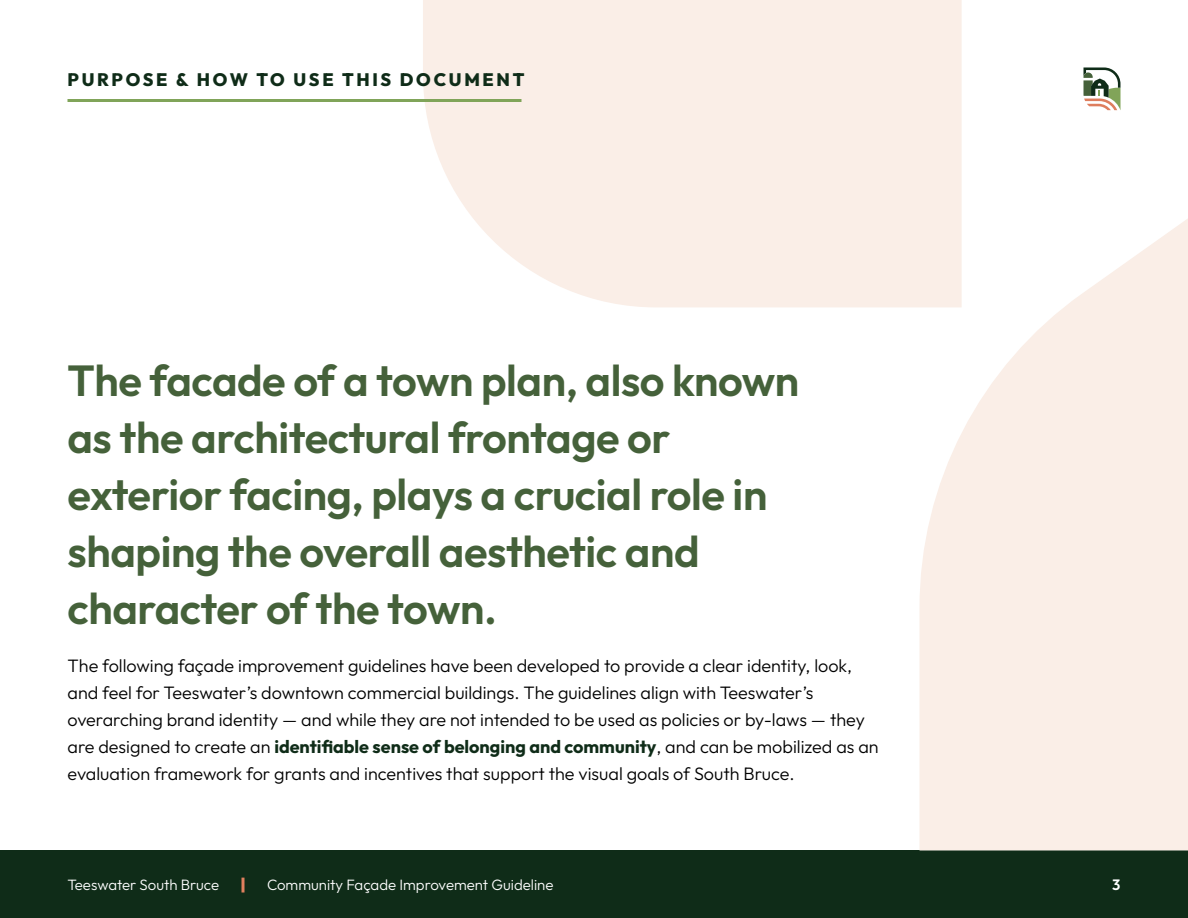
<style>
.page{position:relative;width:1188px;height:918px;background:#fff}
.page>*{position:absolute;margin:0;border:0;box-sizing:border-box;transform-origin:0 0}
.t1{font:600 43.5px/57px "Outfit";letter-spacing:-.01em;color:#45613a}
.t2{font:300 18px/27px "Outfit";color:#000}
.t3{font:800 18px "Outfit";letter-spacing:.15em;color:#0f2c18}
.t4{font:300 15px "Outfit";color:#fff}
.t5{font:600 15px "Outfit";color:#fff}
.s1{font-weight:700;color:#0f2c18}
</style>
<div class="page">
<svg style="left:1083px;top:68px;width:37px;height:42px"></svg>
<div style="left:0;top:850px;width:1188px;height:68px;background:#0f2c18"></div>
<svg style="left:242px;top:878px;width:2px;height:15px"></svg>
<svg style="left:423px;top:0;width:539px;height:307px;fill:#faeee7"></svg>
<svg style="left:919px;top:218px;width:269px;height:632px;fill:#faeee7"></svg>
<hr style="left:68px;top:99px;width:453px;height:3px;background:#80a459">
<p class="t3" style="left:68px;top:67px;width:458px">PURPOSE &amp; HOW TO USE THIS DOCUMENT</p>
<h1 class="t1" style="left:68px;top:354px;width:733px">The facade of a town plan, also known as the architectural frontage or exterior facing, plays a crucial role in shaping the overall aesthetic and character of the town.</h1>
<p class="t2" style="left:68px;top:653px;width:813px">The following façade improvement guidelines have been developed to provide a clear identity, look, and feel for Teeswater’s downtown commercial buildings. The guidelines align with Teeswater’s overarching brand identity — and while they are not intended to be used as policies or by-laws — they are designed to create an <span class="s1">identifiable sense of belonging and community</span>, and can be mobilized as an evaluation framework for grants and incentives that support the visual goals of South Bruce.</p>
<p class="t4" style="left:68px;top:876px;width:153px">Teeswater South Bruce</p>
<p class="t4" style="left:267px;top:876px;width:288px">Community Façade Improvement Guideline</p>
<p class="t5" style="left:1112px;top:875px;width:10px">3</p>
</div>
